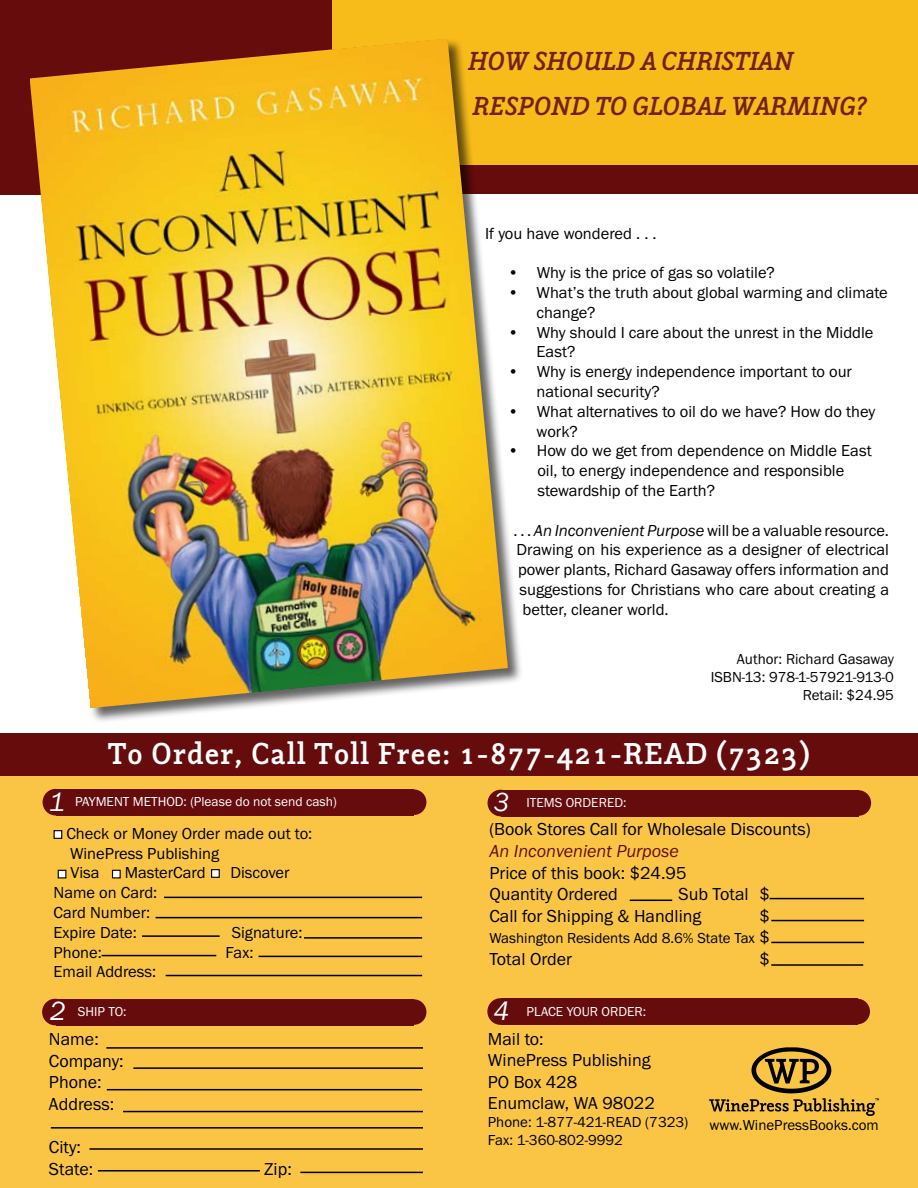
<style>
.page{position:relative;width:918px;height:1188px;background:#fff}
.page>*{position:absolute;margin:0;border:0;box-sizing:border-box;transform-origin:0 0}
.t1{font:700 33px "Napoleone Slab ITC Std";letter-spacing:.04em;color:#fff}
.t2{font:italic 700 28.5px/45px "Napoleone Slab ITC Std";color:#71231b}
.t3{font:italic 27px "Franklin Got ITC";color:#fff}
.t4{font:18px/21.6px "Franklin Got ITC";color:#000}
.t5{font:italic 18px "Franklin Got ITC";color:#660c0d}
.t6{font:16.5px/19.8px "Franklin Got ITC";color:#000}
.t7{font:15px/18px "Franklin Got ITC";color:#000}
.t8{font:13.5px "Franklin Got ITC";color:#fff}
.s1{font-style:italic}
.s2{font-size:18px}
.s3{font-style:italic;font-size:27px}
</style>
<div class="page">
<div style="left:0;top:743px;width:918px;height:445px;background:#fac545"></div>
<div style="left:0;top:0;width:435px;height:195px;background:#660c0d"></div>
<div style="left:0;top:733px;width:918px;height:43px;background:#660c0d"></div>
<div style="left:487px;top:998px;width:26px;height:27px;background:#660c0d;border-radius:50%"></div>
<div style="left:501px;top:998px;width:357px;height:27px;background:#660c0d"></div>
<div style="left:845px;top:999px;width:25px;height:25px;background:#660c0d;border-radius:50%"></div>
<div style="left:488px;top:790px;width:26px;height:26px;background:#660c0d;border-radius:50%"></div>
<div style="left:501px;top:790px;width:358px;height:26px;background:#660c0d"></div>
<div style="left:846px;top:790px;width:25px;height:26px;background:#660c0d;border-radius:50%"></div>
<div style="left:42px;top:999px;width:26px;height:26px;background:#660c0d;border-radius:50%"></div>
<div style="left:56px;top:999px;width:358px;height:26px;background:#660c0d"></div>
<div style="left:401px;top:999px;width:25px;height:26px;background:#660c0d;border-radius:50%"></div>
<div style="left:43px;top:789px;width:26px;height:27px;background:#660c0d;border-radius:50%"></div>
<div style="left:56px;top:789px;width:358px;height:27px;background:#660c0d"></div>
<div style="left:401px;top:789px;width:25px;height:26px;background:#660c0d;border-radius:50%"></div>
<div style="left:332px;top:0;width:586px;height:171px;background:#f8bc1a"></div>
<div style="left:109px;top:165px;width:809px;height:28px;background:#660c0d"></div>
<div style="left:54px;top:830px;width:8px;height:9px;background:#fff;border:1px solid #000"></div>
<div style="left:58px;top:870px;width:8px;height:8px;background:#fff;border:1px solid #000"></div>
<div style="left:112px;top:870px;width:9px;height:8px;background:#fff;border:1px solid #000"></div>
<hr style="left:164px;top:897px;width:258px;height:1px;background:#000">
<hr style="left:156px;top:917px;width:266px;height:1px;background:#000">
<hr style="left:142px;top:935px;width:78px;height:2px;background:#000">
<hr style="left:304px;top:937px;width:118px;height:2px;background:#000">
<hr style="left:259px;top:956px;width:163px;height:1px;background:#000">
<hr style="left:102px;top:955px;width:114px;height:1px;background:#000">
<hr style="left:166px;top:975px;width:256px;height:1px;background:#000">
<hr style="left:770px;top:898px;width:94px;height:1px;background:#000">
<hr style="left:771px;top:920px;width:93px;height:1px;background:#000">
<hr style="left:771px;top:942px;width:93px;height:1px;background:#000">
<hr style="left:771px;top:964px;width:92px;height:2px;background:#000">
<hr style="left:630px;top:900px;width:42px;height:1px;background:#000">
<div style="left:29px;top:38px;width:501px;height:693px;background:#000;opacity:.61"></div>
<img style="left:30px;top:38px;width:478px;height:670px">
<div style="left:211px;top:869px;width:9px;height:9px;background:#fff;border:1px solid #000"></div>
<img style="left:761px;top:1047px;width:26px;height:8px">
<hr style="left:106px;top:1047px;width:317px;height:2px;background:#000">
<hr style="left:133px;top:1067px;width:290px;height:2px;background:#000">
<hr style="left:107px;top:1089px;width:315px;height:1px;background:#000">
<hr style="left:123px;top:1111px;width:300px;height:1px;background:#000">
<hr style="left:51px;top:1127px;width:372px;height:2px;background:#000">
<hr style="left:89px;top:1148px;width:334px;height:2px;background:#000">
<hr style="left:98px;top:1170px;width:162px;height:2px;background:#000">
<hr style="left:300px;top:1172px;width:123px;height:1px;background:#000">
<h2 class="t2" style="left:468px;top:38px;width:400px">HOW SHOULD A CHRISTIAN<br>RESPOND TO GLOBAL WARMING?</h2>
<p class="t6" style="left:485px;top:223px;width:173px">If you have wondered . . .</p>
<p class="t6" style="left:508px;top:263px;width:269px">• Why is the price of gas so volatile?</p>
<p class="t6" style="left:537px;top:283px;width:353px;text-indent:-29px">• What’s the truth about global warming and climate change?</p>
<p class="t6" style="left:537px;top:322px;width:338px;text-indent:-29px">• Why should I care about the unrest in the Middle<br>East?</p>
<p class="t6" style="left:537px;top:362px;width:317px;text-indent:-29px">• Why is energy independence important to our national security?</p>
<p class="t6" style="left:537px;top:402px;width:340px;text-indent:-29px">• What alternatives to oil do we have? How do they work?</p>
<p class="t6" style="left:537px;top:441px;width:336px;text-indent:-30px">• How do we get from dependence on Middle East oil, to energy independence and responsible stewardship of the Earth?</p>
<p class="t6" style="left:514px;top:520px;width:377px">. . . <span class="s1">An Inconvenient Purpose</span> will be a valuable resource.</p>
<p class="t6" style="left:517px;top:540px;width:374px">Drawing on his experience as a designer of electrical</p>
<p class="t6" style="left:518px;top:560px;width:372px">power plants, Richard Gasaway offers information and</p>
<p class="t6" style="left:520px;top:580px;width:371px">suggestions for Christians who care about creating a</p>
<p class="t6" style="left:523px;top:600px;width:148px">better, cleaner world.</p>
<p class="t7" style="left:711px;top:650px;width:185px;text-align:right">Author: Richard Gasaway<br>ISBN-13: 978-1-57921-913-0<br>Retail: $24.95</p>
<h1 class="t1" style="left:108px;top:734px;width:703px">To Order, Call Toll Free: 1-877-421-READ (7323)</h1>
<h3 class="t3" style="left:49px;top:787px;width:17px">1</h3>
<h3 class="t3" style="left:493px;top:788px;width:17px">3</h3>
<p class="t8" style="left:75px;top:794px;width:263px">PAYMENT METHOD: (Please do not send cash)</p>
<p class="t8" style="left:526px;top:795px;width:101px">ITEMS ORDERED:</p>
<p class="t6" style="left:66px;top:824px;width:247px">Check or Money Order made out to:<br>WinePress Publishing<br>Visa</p>
<p class="t4" style="left:489px;top:819px;width:323px">(Book Stores Call for Wholesale Discounts)</p>
<p class="t5" style="left:489px;top:841px;width:191px">An Inconvenient Purpose</p>
<p class="t4" style="left:489px;top:862px;width:199px">Price of this book: $24.95<br>Quantity Ordered</p>
<p class="t6" style="left:125px;top:863px;width:82px">MasterCard</p>
<p class="t6" style="left:230px;top:863px;width:61px">Discover</p>
<p class="t6" style="left:54px;top:883px;width:105px">Name on Card:<br>Card Number:<br>Expire Date:</p>
<p class="t4" style="left:489px;top:884px;width:282px;text-indent:189px">Sub Total $<br>Call for Shipping &amp; Handling</p>
<p class="t4" style="left:759px;top:905px;width:12px">$</p>
<p class="t7" style="left:489px;top:930px;width:282px">Washington Residents Add 8.6% State Tax <span class="s2">$</span></p>
<p class="t4" style="left:489px;top:949px;width:84px">Total Order</p>
<p class="t4" style="left:759px;top:949px;width:12px">$</p>
<p class="t6" style="left:232px;top:923px;width:72px">Signature:</p>
<p class="t6" style="left:54px;top:943px;width:50px">Phone:</p>
<p class="t6" style="left:226px;top:943px;width:29px">Fax:</p>
<p class="t6" style="left:54px;top:962px;width:104px">Email Address:</p>
<p class="t8" style="left:50px;top:1004px;width:78px"><span class="s3">2</span> SHIP TO:</p>
<h3 class="t3" style="left:493px;top:997px;width:17px">4</h3>
<p class="t8" style="left:526px;top:1004px;width:121px">PLACE YOUR ORDER:</p>
<p class="t4" style="left:49px;top:1029px;width:76px">Name:<br>Company:<br>Phone:<br>Address:</p>
<p class="t4" style="left:49px;top:1137px;width:46px">City:<br>State:</p>
<p class="t4" style="left:264px;top:1158px;width:29px">Zip:</p>
<p class="t4" style="left:488px;top:1028px;width:169px">Mail to:<br>WinePress Publishing<br>PO Box 428<br>Enumclaw, WA 98022</p>
<p class="t7" style="left:488px;top:1114px;width:202px">Phone: 1-877-421-READ (7323)<br>Fax: 1-360-802-9992</p>
<p class="t7" style="left:710px;top:1116px;width:171px">www.WinePressBooks.com</p>
</div>
